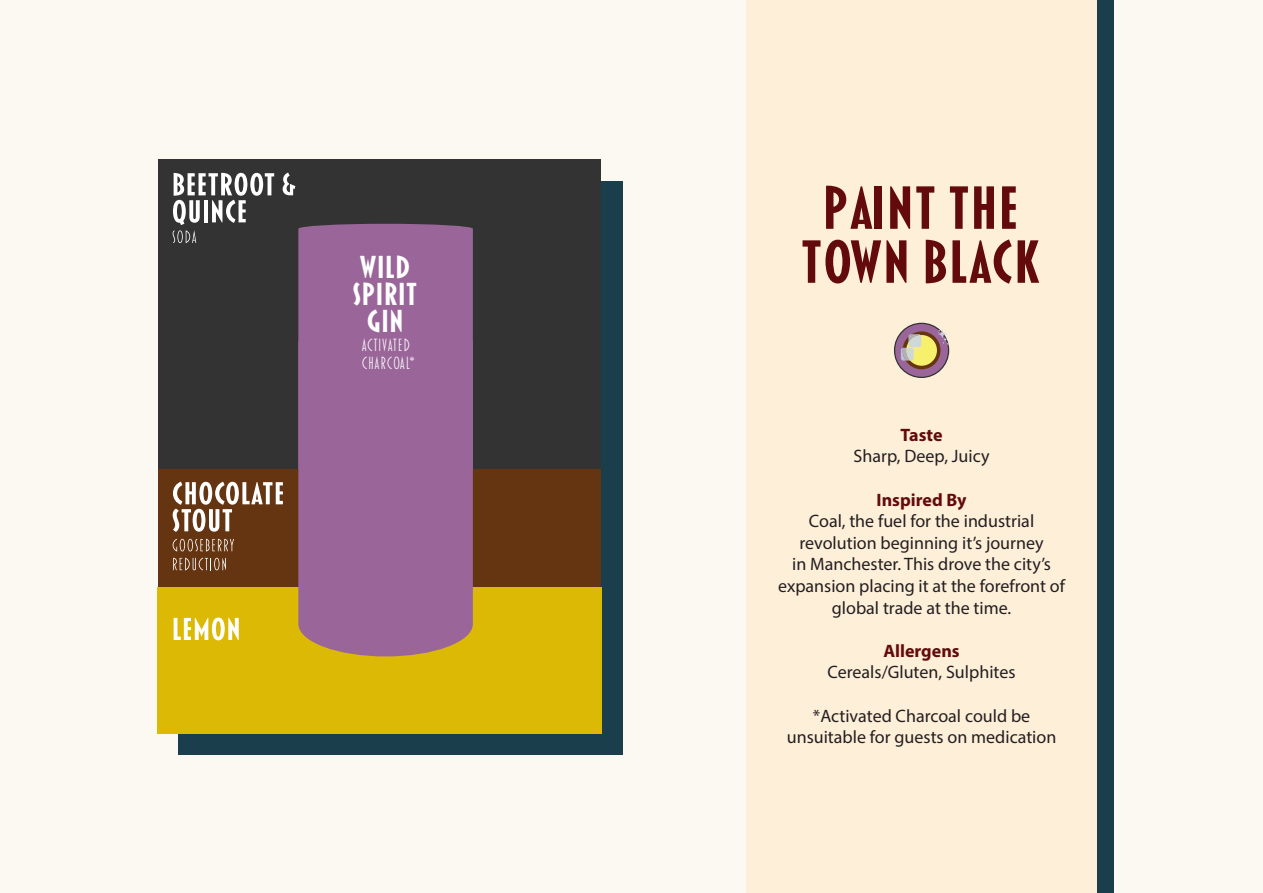
<style>
.page{position:relative;width:1263px;height:893px;background:#fcf9f2}
.page>*{position:absolute;margin:0;border:0;box-sizing:border-box;transform-origin:0 0}
.t1{font:700 62.1px "Blakely";color:#630b0c}
.t2{font:700 32.4px/27px "Blakely";color:#fff;text-align:center}
.t3{font:18px/21.6px "Myriad Pro";color:#231f20;text-align:center}
.t4{font:700 18px "Myriad Pro";color:#630b0c}
.t5{font:300 18px/18.9px "Blakely";color:#fff}
</style>
<div class="page">
<div style="left:179px;top:181px;width:444px;height:574px;background:#1a3e4c"></div>
<div style="left:746px;top:0;width:351px;height:893px;background:#feefd9"></div>
<div style="left:1097px;top:0;width:16px;height:893px;background:#1a3e4c"></div>
<div style="left:158px;top:160px;width:443px;height:573px;background:#323332"></div>
<div style="left:298px;top:224px;width:175px;height:117px;background:#9a6699"></div>
<div style="left:158px;top:469px;width:442px;height:165px;background:#653512"></div>
<div style="left:157px;top:587px;width:444px;height:146px;background:#dbb904"></div>
<div style="left:298px;top:341px;width:175px;height:315px;background:#9a6699"></div>
<svg style="left:173px;top:539px;width:61px;height:13px"></svg>
<svg style="left:173px;top:558px;width:53px;height:12px"></svg>
<svg style="left:173px;top:482px;width:110px;height:50px"></svg>
<svg style="left:174px;top:617px;width:65px;height:23px"></svg>
<svg style="left:283px;top:173px;width:12px;height:22px"></svg>
<svg style="left:173px;top:173px;width:101px;height:70px"></svg>
<svg style="left:894px;top:323px;width:55px;height:55px"></svg>
<div style="left:895px;top:324px;width:53px;height:53px;background:#9a6699;border-radius:50%"></div>
<svg style="left:903px;top:331px;width:37px;height:38px"></svg>
<div style="left:906px;top:335px;width:31px;height:31px;background:#f7f06c;border-radius:50%"></div>
<svg style="left:901px;top:334px;width:20px;height:27px"></svg>
<svg style="left:938px;top:329px;width:10px;height:17px"></svg>
<h2 class="t2" style="left:360px;top:254px;width:52px">WILD</h2>
<h2 class="t2" style="left:353px;top:281px;width:67px">SPIRIT<br>GIN</h2>
<p class="t5" style="left:361px;top:336px;width:55px">ACTIVATED<br>CHARCOAL*</p>
<h1 class="t1" style="left:822px;top:179px;width:198px">PAINT THE</h1>
<h1 class="t1" style="left:800px;top:233px;width:242px">TOWN BLACK</h1>
<p class="t4" style="left:900px;top:423px;width:44px">Taste</p>
<p class="t3" style="left:853px;top:445px;width:137px">Sharp, Deep, Juicy</p>
<p class="t4" style="left:876px;top:488px;width:91px">Inspired By</p>
<p class="t3" style="left:809px;top:510px;width:227px">Coal, the fuel for the industrial</p>
<p class="t3" style="left:778px;top:532px;width:288px">revolution beginning it’s journey<br>in Manchester. This drove the city’s expansion placing it at the forefront of global trade at the time.</p>
<p class="t4" style="left:883px;top:639px;width:78px">Allergens</p>
<p class="t3" style="left:828px;top:661px;width:189px">Cereals/Gluten, Sulphites</p>
<p class="t3" style="left:813px;top:704px;width:219px">*Activated Charcoal could be</p>
<p class="t3" style="left:787px;top:726px;width:271px">unsuitable for guests on medication</p>
</div>
